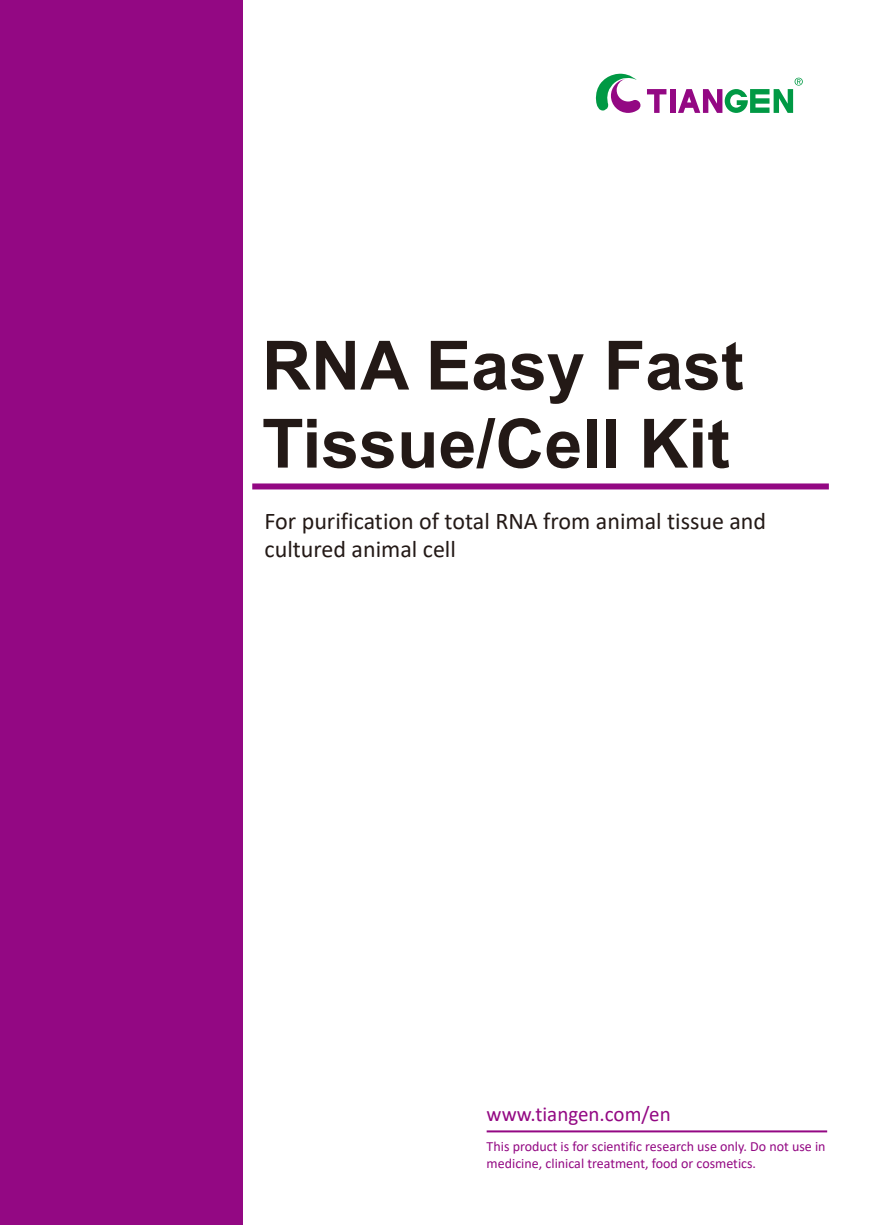
<style>
.page{position:relative;width:874px;height:1225px;background:#fff}
.page>*{position:absolute;margin:0;border:0;box-sizing:border-box;transform-origin:0 0}
.t1{font:700 68px/78px "Arial";color:#231916}
.t2{font:24px/28.8px "Calibri";color:#231916}
.t3{font:21px "Calibri";color:#930883}
.小标题{font:14px/16.8px "Calibri";color:#930883}
</style>
<div class="page">
<div style="left:252px;top:483px;width:576px;height:6px;background:#930883"></div>
<div style="left:0;top:0;width:243px;height:1225px;background:#930883"></div>
<hr style="left:486px;top:1130px;width:340px;height:2px;background:#930883">
<svg style="left:595px;top:73px;width:45px;height:40px"></svg>
<div style="left:670px;top:89px;width:5px;height:24px;background:#930883"></div>
<svg style="left:647px;top:89px;width:19px;height:24px"></svg>
<svg style="left:678px;top:78px;width:124px;height:35px"></svg>
<p class="t1" style="left:262px;top:327px;width:483px">RNA Easy Fast<br>Tissue/Cell Kit</p>
<p class="t2" style="left:264px;top:505px;width:503px">For purification of total RNA from animal tissue and cultured animal cell</p>
<p class="t3" style="left:486px;top:1099px;width:185px">www.tiangen.com/en</p>
<p class="小标题" style="left:486px;top:1138px;width:340px">This product is for scientific research use only. Do not use in medicine, clinical treatment, food or cosmetics.</p>
</div>
